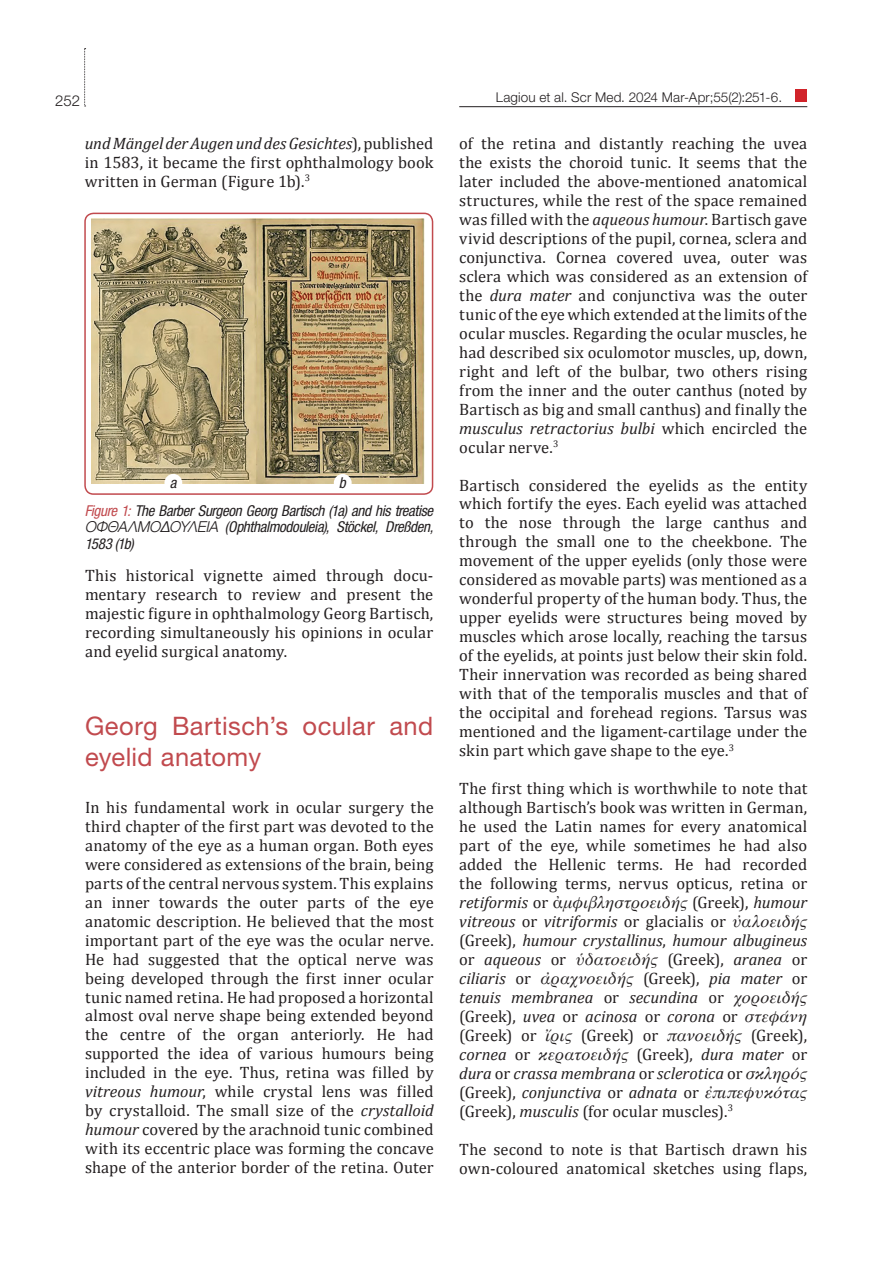
<style>
.page{position:relative;width:893px;height:1263px;background:#fff}
.page>*{position:absolute;margin:0;border:0;box-sizing:border-box;transform-origin:0 0}
.t1{font:25.5px/30.6px "Helvetica Neue LT Pro";letter-spacing:.015em;color:#c14a4e}
.t2{font:16.5px/18.9px "Cambria";letter-spacing:.01em;color:#231f20;text-align:justify}
.t3{font:italic condensed 15px/16.5px "Helvetica Neue LT Pro";letter-spacing:-.02em;color:#231f20;text-align:justify}
.t4{font:300 15px "Helvetica Neue LT Pro";color:#231f20}
.t5{font:300 13.5px "Helvetica Neue LT Pro";letter-spacing:.01em;color:#231f20}
.s1{font-style:italic}
.s2{color:#c14a4e}
.s3{font-family:"Helvetica";font-weight:300;font-stretch:normal}
.s4{font-family:"Times"}
.s5{font-family:"Times";font-style:italic}
</style>
<div class="page">
<svg style="left:84px;top:48px;width:2px;height:59px"></svg>
<div style="left:795px;top:89px;width:13px;height:13px;background:#d1232a"></div>
<hr style="left:459px;top:106px;width:348px;height:1px;background:#231f20">
<img style="left:91px;top:218px;width:334px;height:265px">
<div style="left:84px;top:213px;width:349px;height:282px;border:2px solid #c14a4e;border-radius:9px"></div>
<div style="left:164px;top:474px;width:18px;height:18px;background:#fff;border-radius:50%"></div>
<div style="left:334px;top:474px;width:18px;height:18px;background:#fff;border-radius:50%"></div>
<p class="t4" style="left:55px;top:92px;width:27px">252</p>
<p class="t2" style="left:85px;top:134px;width:350px"><span class="s1">und Mängel der Augen und des Gesichtes</span>), published in 1583, it became the first ophthalmology book written in German (Figure 1b).<sup>3</sup></p>
<p class="t3" style="left:170px;top:475px;width:8px">a</p>
<p class="t3" style="left:339px;top:475px;width:8px">b</p>
<p class="t3" style="left:85px;top:503px;width:350px"><span class="s2">Figure 1:</span> The Barber Surgeon Georg Bartisch (1a) and his treatise <span class="s3">ΟΦΘΑΛΜΟΔΟΥΛΕΙΑ</span> (Ophthalmodouleia), Stöckel, Dreßden, 1583 (1b)</p>
<p class="t2" style="left:85px;top:566px;width:350px">This historical vignette aimed through docu&shy;mentary research to review and present the majestic figure in ophthalmology Georg Bartisch, recording simultaneously his opinions in ocular and eyelid surgical anatomy.</p>
<h1 class="t1" style="left:85px;top:710px;width:350px">Georg Bartisch’s ocular and eyelid anatomy</h1>
<p class="t2" style="left:85px;top:798px;width:350px">In his fundamental work in ocular surgery the third chapter of the first part was devoted to the anatomy of the eye as a human organ. Both eyes were considered as extensions of the brain, being parts of the central nervous system. This explains an inner towards the outer parts of the eye anatomic description. He believed that the most important part of the eye was the ocular nerve.<br>He had suggested that the optical nerve was being developed through the first inner ocular tunic named retina. He had proposed a horizontal almost oval nerve shape being extended beyond the centre of the organ anteriorly. He had supported the idea of various humours being included in the eye. Thus, retina was filled by <span class="s1">vitreous humour</span>, while crystal lens was filled by crystalloid. The small size of the <span class="s1">crystalloid humour</span> covered by the arachnoid tunic combined with its eccentric place was forming the concave shape of the anterior border of the retina. Outer</p>
<p class="t5" style="left:496px;top:89px;width:288px">Lagiou et al. Scr Med. 2024 Mar-Apr;55(2):251-6.</p>
<p class="t2" style="left:459px;top:134px;width:350px">of the retina and distantly reaching the uvea the exists the choroid tunic. It seems that the later included the above-mentioned anatomical structures, while the rest of the space remained was filled with the <span class="s1">aqueous humour</span>. Bartisch gave vivid descriptions of the pupil, cornea, sclera and conjunctiva. Cornea covered uvea, outer was sclera which was considered as an extension of the <span class="s1">dura mater</span> and conjunctiva was the outer tunic of the eye which extended at the limits of the ocular muscles. Regarding the ocular muscles, he had described six oculomotor muscles, up, down, right and left of the bulbar, two others rising from the inner and the outer canthus (noted by Bartisch as big and small canthus) and finally the <span class="s1">musculus retractorius bulbi</span> which encircled the ocular nerve.<sup>3</sup></p>
<p class="t2" style="left:459px;top:475px;width:350px">Bartisch considered the eyelids as the entity which fortify the eyes. Each eyelid was attached to the nose through the large canthus and through the small one to the cheekbone. The movement of the upper eyelids (only those were considered as movable parts) was mentioned as a wonderful property of the human body. Thus, the upper eyelids were structures being moved by muscles which arose locally, reaching the tarsus of the eyelids, at points just below their skin fold.<br>Their innervation was recorded as being shared with that of the temporalis muscles and that of the occipital and forehead regions. Tarsus was mentioned and the ligament-cartilage under the skin part which gave shape to the eye.<sup>3</sup></p>
<p class="t2" style="left:459px;top:779px;width:350px">The first thing which is worthwhile to note that although Bartisch’s book was written in German, he used the Latin names for every anatomical part of the eye, while sometimes he had also added the Hellenic terms. He had recorded the following terms, nervus opticus, retina or <span class="s1">retiformis</span> or <span class="s4">ἀ</span><span class="s5">μφιβληστροειδής</span> (Greek), <span class="s1">humour vitreous</span> or <span class="s1">vitriformis</span> or glacialis or <span class="s5">ὐαλοειδής </span>(Greek), <span class="s1">humour crystallinus</span>, <span class="s1">humour albugineus </span>or <span class="s1">aqueous</span> or <span class="s5">ὑδατοειδής</span> (Greek), <span class="s1">aranea</span> or <span class="s1">ciliaris</span> or <span class="s5">ἀραχνοειδής</span> (Greek), <span class="s1">pia mater</span> or <span class="s1">tenuis membranea</span> or <span class="s1">secundina</span> or <span class="s5">χοροειδής </span>(Greek), <span class="s1">uvea</span> or <span class="s1">acinosa</span> or <span class="s1">corona</span> or <span class="s5">στεφάνη </span>(Greek) or <span class="s5">ἴρις</span> (Greek) or <span class="s5">πανοειδής</span> (Greek), <span class="s1">cornea</span> or <span class="s5">κερατοειδής</span> (Greek), <span class="s1">dura mater</span> or <span class="s1">dura</span> or <span class="s1">crassa membrana</span> or <span class="s1">sclerotica</span> or <span class="s5">σκληρός </span>(Greek), <span class="s1">conjunctiva</span> or <span class="s1">adnata</span> or <span class="s5">ἐπιπεφυκότας </span>(Greek), <span class="s1">musculis</span> (for ocular muscles).<sup>3</sup></p>
<p class="t2" style="left:459px;top:1139px;width:350px">The second to note is that Bartisch drawn his own-coloured anatomical sketches using flaps,</p>
</div>
